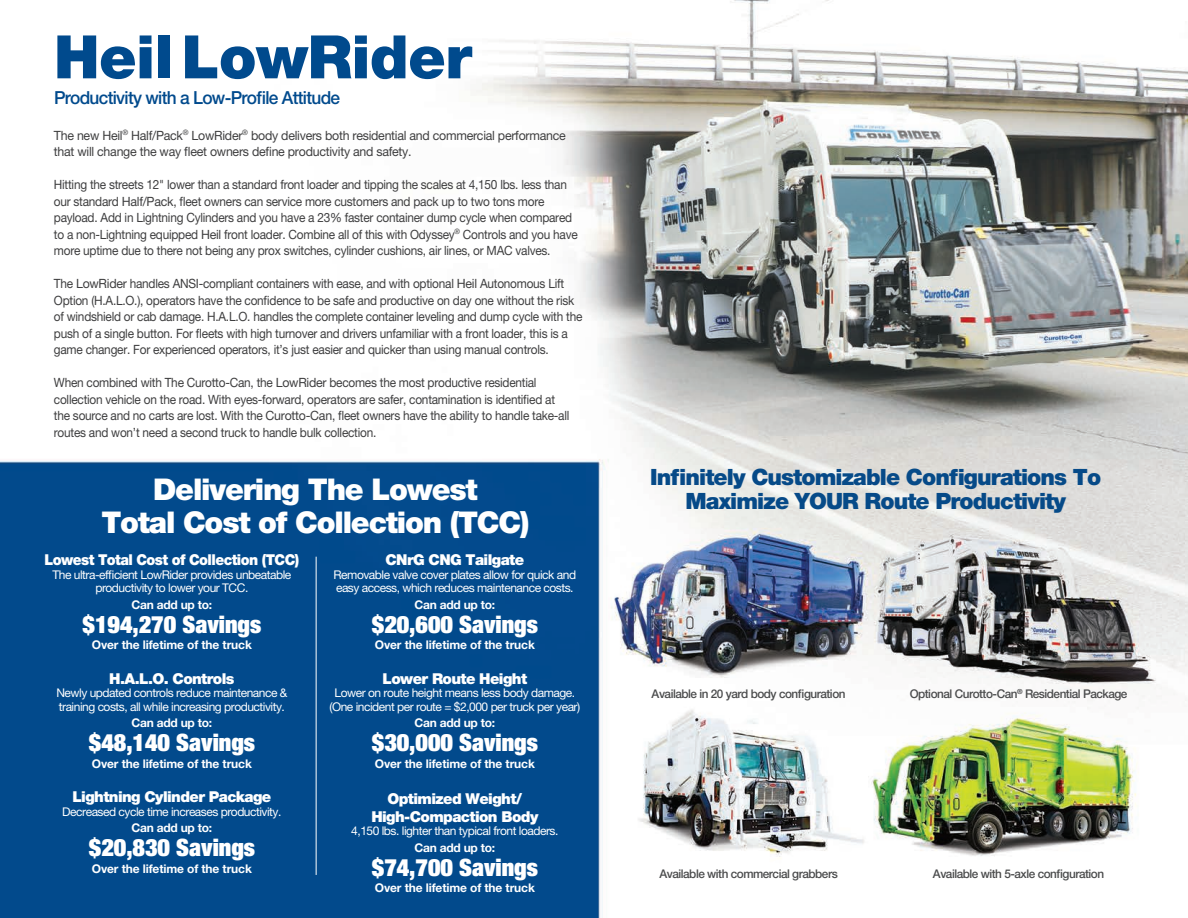
<style>
.page{position:relative;width:1188px;height:918px;background:#fff}
.page>*{position:absolute;margin:0;border:0;box-sizing:border-box;transform-origin:0 0}
.t1{font:60px "Helvetica Neue LT 95 Blk";letter-spacing:-.01em;color:#004a8d}
.t2{font:30px "Helvetica Neue LT 95 Blk";letter-spacing:-.04em;color:#fff}
.t3{font:24px "Helvetica Neue LT 107 X Blk Cn";color:#fff}
.t4{font:22.5px "Helvetica Neue LT 95 Blk";letter-spacing:-.04em;color:#064a88}
.t5{font:18px "Helvetica Neue LT 65 Md";letter-spacing:-.04em;color:#004a8d;scale:.96 1}
.t6{font:15px/18px "Helvetica Neue LT 95 Blk";letter-spacing:-.04em;color:#fff;text-align:center}
.t7{font:15px "Helvetica Neue LT 95 Blk";letter-spacing:-.04em;color:#fff;scale:.94 1}
.t8{font:12.75px/16.5px "Helvetica Neue LT 55 Rm";letter-spacing:-.02em;color:#3e3e3f;scale:.93 1}
.t9{font:12.75px/16.5px "Helvetica Neue LT 55 Rm";letter-spacing:-.02em;color:#3e3e3f}
.t10{font:12px/13.5px "Helvetica Neue LT 55 Rm";letter-spacing:-.04em;color:#fff;text-align:center}
.t11{font:12px "Helvetica Neue LT 75 Bd";letter-spacing:-.01em;color:#fff}
.t12{font:12px "Helvetica Neue LT 65 Md";letter-spacing:-.04em;color:#4b4c4d}
</style>
<div class="page">
<img style="left:0;top:0;width:1188px;height:918px">
<hr style="left:316px;top:557px;width:1px;height:318px;background:#fff">
<p class="t1" style="left:54px;top:21px;width:419px">HeilLowRider</p>
<p class="t5" style="left:54px;top:87px;width:300px">Productivity with a Low-Profile Attitude</p>
<p class="t9" style="left:54px;top:127px;width:513px">The new Heil<sup>®</sup> Half/Pack<sup>®</sup> LowRider<sup>®</sup> body delivers both residential and commercial performance that will change the way fleet owners define productivity and safety.</p>
<p class="t8" style="left:54px;top:176px;width:565px">Hitting the streets 12" lower than a standard front loader and tipping the scales at 4,150 lbs. less than our standard Half/Pack, fleet owners can service more customers and pack up to two tons more payload. Add in Lightning Cylinders and you have a 23% faster container dump cycle when compared to a non-Lightning equipped Heil front loader. Combine all of this with Odyssey<sup>®</sup> Controls and you have more uptime due to there not being any prox switches, cylinder cushions, air lines, or MAC valves.</p>
<p class="t8" style="left:54px;top:275px;width:570px">The LowRider handles ANSI-compliant containers with ease, and with optional Heil Autonomous Lift Option (H.A.L.O.), operators have the confidence to be safe and productive on day one without the risk of windshield or cab damage. H.A.L.O. handles the complete container leveling and dump cycle with the push of a single button. For fleets with high turnover and drivers unfamiliar with a front loader, this is a game changer. For experienced operators, it’s just easier and quicker than using manual controls.</p>
<p class="t8" style="left:54px;top:374px;width:556px">When combined with The Curotto-Can, the LowRider becomes the most productive residential collection vehicle on the road. With eyes-forward, operators are safer, contamination is identified at the source and no carts are lost. With the Curotto-Can, fleet owners have the ability to handle take-all routes and won’t need a second truck to handle bulk collection.</p>
<p class="t2" style="left:153px;top:471px;width:326px">Delivering The Lowest</p>
<p class="t2" style="left:101px;top:504px;width:430px">Total Cost of Collection (TCC)</p>
<p class="t7" style="left:45px;top:551px;width:273px">Lowest Total Cost of Collection (TCC)</p>
<p class="t10" style="left:52px;top:567px;width:240px">The ultra-efficient LowRider provides unbeatable productivity to lower your TCC.</p>
<p class="t11" style="left:132px;top:597px;width:82px">Can add up to:</p>
<p class="t3" style="left:83px;top:609px;width:180px">$194,270 Savings</p>
<p class="t11" style="left:92px;top:637px;width:162px">Over the lifetime of the truck</p>
<p class="t6" style="left:109px;top:669px;width:127px">H.A.L.O. Controls</p>
<p class="t10" style="left:56px;top:686px;width:232px;text-align:left">Newly updated controls reduce maintenance &amp; training costs, all while increasing productivity.</p>
<p class="t11" style="left:132px;top:715px;width:82px">Can add up to:</p>
<p class="t3" style="left:89px;top:727px;width:168px">$48,140 Savings</p>
<p class="t11" style="left:92px;top:756px;width:162px">Over the lifetime of the truck</p>
<p class="t6" style="left:72px;top:788px;width:200px">Lightning Cylinder Package</p>
<p class="t10" style="left:62px;top:804px;width:221px">Decreased cycle time increases productivity.</p>
<p class="t11" style="left:132px;top:820px;width:82px">Can add up to:</p>
<p class="t3" style="left:89px;top:832px;width:168px">$20,830 Savings</p>
<p class="t11" style="left:92px;top:861px;width:162px">Over the lifetime of the truck</p>
<p class="t6" style="left:385px;top:551px;width:140px">CNrG CNG Tailgate</p>
<p class="t10" style="left:334px;top:567px;width:244px;text-align:left">Removable valve cover plates allow for quick and easy access, which reduces maintenance costs.</p>
<p class="t11" style="left:415px;top:597px;width:82px">Can add up to:</p>
<p class="t3" style="left:372px;top:609px;width:168px">$20,600 Savings</p>
<p class="t11" style="left:375px;top:637px;width:162px">Over the lifetime of the truck</p>
<p class="t6" style="left:383px;top:669px;width:146px">Lower Route Height</p>
<p class="t10" style="left:329px;top:686px;width:252px">Lower on route height means less body damage. (One incident per route = $2,000 per truck per year)</p>
<p class="t11" style="left:415px;top:715px;width:82px">Can add up to:</p>
<p class="t3" style="left:372px;top:727px;width:168px">$30,000 Savings</p>
<p class="t11" style="left:375px;top:756px;width:162px">Over the lifetime of the truck</p>
<p class="t6" style="left:371px;top:789px;width:168px">Optimized Weight/<br>High-Compaction Body</p>
<p class="t10" style="left:351px;top:824px;width:209px">4,150 lbs. lighter than typical front loaders.</p>
<p class="t11" style="left:415px;top:840px;width:82px">Can add up to:</p>
<p class="t3" style="left:372px;top:852px;width:168px">$74,700 Savings</p>
<p class="t11" style="left:375px;top:880px;width:162px">Over the lifetime of the truck</p>
<p class="t4" style="left:650px;top:464px;width:452px">Infinitely Customizable Configurations To</p>
<p class="t4" style="left:686px;top:488px;width:382px">Maximize YOUR Route Productivity</p>
<p class="t12" style="left:652px;top:686px;width:195px">Available in 20 yard body configuration</p>
<p class="t12" style="left:910px;top:686px;width:219px">Optional Curotto-Can<sup>®</sup> Residential Package</p>
<p class="t12" style="left:659px;top:866px;width:180px">Available with commercial grabbers</p>
<p class="t12" style="left:933px;top:866px;width:173px">Available with 5-axle configuration</p>
</div>
